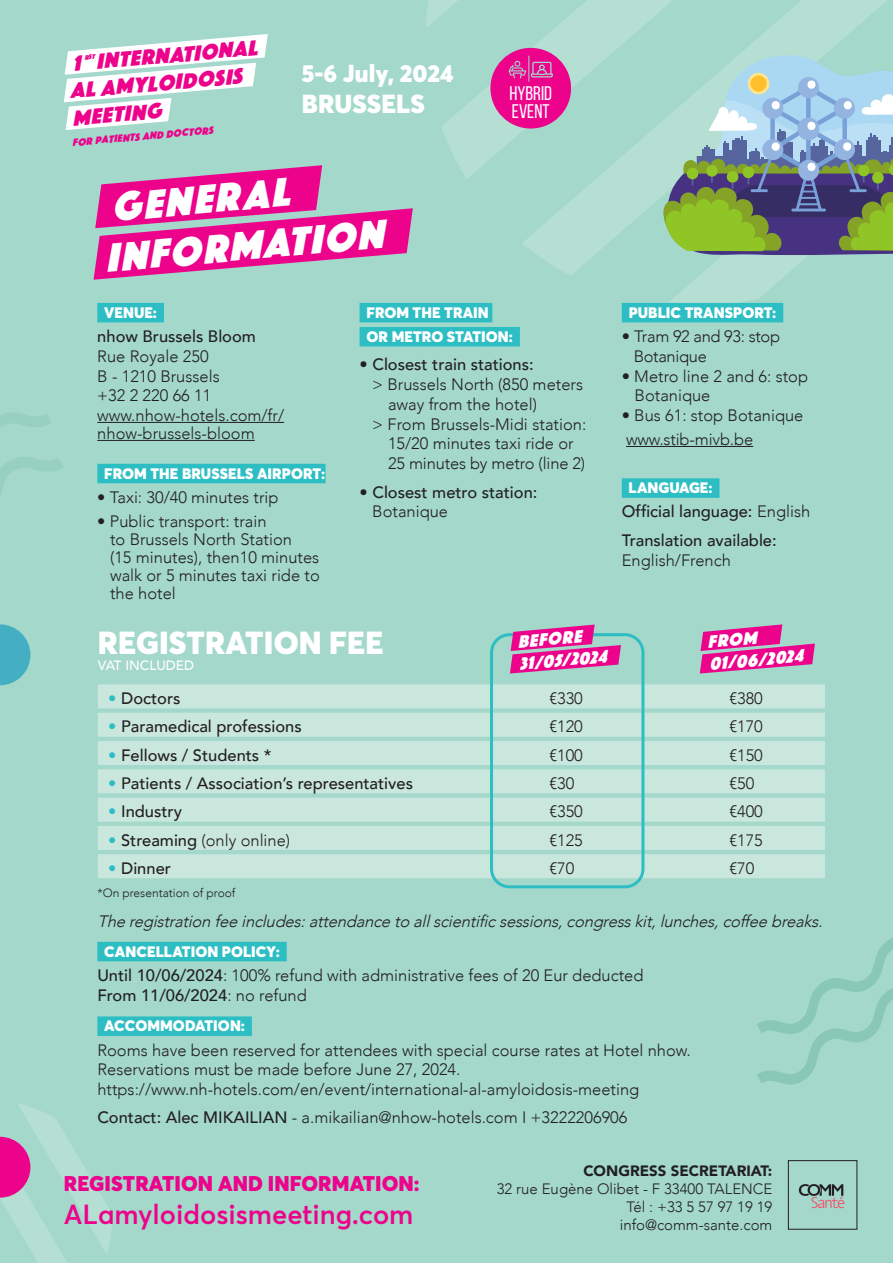
<style>
.page{position:relative;width:893px;height:1263px;background:#a3d8ca}
.page>*{position:absolute;margin:0;border:0;box-sizing:border-box;transform-origin:0 0}
.t1{font:italic 41.85px/50.2px "Phosphate Solid";color:#fff}
.t2{font:900 31.5px "Averta";letter-spacing:.005em;color:#fff}
.t3{font:600 27px "Averta";color:#ed028c}
.t4{font:900 25.8px "Averta";letter-spacing:.005em;color:#fff}
.t5{font:900 24.3px "Averta";color:#fff}
.t6{font:italic 22.5px "Phosphate Solid";color:#ed028c}
.t7{font:900 21px "Averta";letter-spacing:.005em;color:#ed028c}
.t8{font:19.65px/18px "Bebas Neue";color:#fff}
.t9{font:italic 18.3px/21.9px "Phosphate Solid";color:#fff}
.t10{font:300 16.5px/19.8px "Avenir";color:#231f20}
.t11{font:500 16.5px/19.8px "Avenir";color:#231f20}
.t12{font:italic 300 16.5px "Avenir";letter-spacing:-.01em;color:#231f20}
.t13{font:300 16.5px/19.8px "Avenir";letter-spacing:-.02em;color:#231f20}
.t14{font:900 15px "Averta";letter-spacing:.005em;color:#fff}
.t15{font:300 15px "Avenir";color:#231f20}
.t16{font:900 15px "Avenir";color:#231f20}
.t17{font:500 13.5px "Avenir";color:#fff}
.t18{font:300 12px "Avenir";color:#231f20}
.t19{font:italic 10.8px "Phosphate Solid";color:#ed028c}
.s1{font-weight:500}
.s2{font-weight:300}
.s3{color:#2dbec4}
.s4{font-weight:500;color:#2dbec4}
</style>
<div class="page">
<svg style="left:666px;top:276px;width:118px;height:32px;fill:#b6dfd3"></svg>
<svg style="left:522px;top:0;width:365px;height:276px"></svg>
<svg style="left:442px;top:0;width:426px;height:179px"></svg>
<svg style="left:426px;top:0;width:298px;height:28px"></svg>
<svg style="left:0;top:413px;width:63px;height:82px"></svg>
<svg style="left:757px;top:938px;width:136px;height:147px"></svg>
<svg style="left:94px;top:165px;width:319px;height:115px"></svg>
<div style="left:97px;top:303px;width:67px;height:19px;background:#2dbec4"></div>
<hr style="left:97px;top:422px;width:187px;height:1px;background:#231f20">
<hr style="left:97px;top:440px;width:158px;height:1px;background:#231f20">
<div style="left:97px;top:464px;width:229px;height:19px;background:#2dbec4"></div>
<div style="left:360px;top:303px;width:132px;height:19px;background:#2dbec4"></div>
<div style="left:360px;top:327px;width:160px;height:19px;background:#2dbec4"></div>
<div style="left:622px;top:303px;width:161px;height:19px;background:#2dbec4"></div>
<hr style="left:626px;top:446px;width:127px;height:1px;background:#231f20">
<div style="left:622px;top:478px;width:97px;height:20px;background:#2dbec4"></div>
<svg style="left:0;top:624px;width:30px;height:61px"></svg>
<svg style="left:0;top:1103px;width:112px;height:160px"></svg>
<div style="left:97px;top:942px;width:190px;height:19px;background:#2dbec4"></div>
<div style="left:97px;top:1016px;width:155px;height:20px;background:#2dbec4"></div>
<div style="left:788px;top:1160px;width:69px;height:69px;border:1px solid #231f20"></div>
<svg style="left:799px;top:1184px;width:45px;height:24px"></svg>
<div style="left:490px;top:48px;width:81px;height:81px;background:#ed028c;border-radius:50%"></div>
<svg style="left:509px;top:56px;width:44px;height:26px"></svg>
<svg style="left:659px;top:51px;width:234px;height:26px"></svg>
<div style="left:748px;top:73px;width:21px;height:21px;background:#ffe58f;border-radius:50%"></div>
<svg style="left:750px;top:75px;width:17px;height:17px"></svg>
<svg style="left:658px;top:77px;width:235px;height:186px;background:#8aa59c"></svg>
<div style="left:98px;top:684px;width:727px;height:24px;background:#cae7de"></div>
<div style="left:98px;top:713px;width:727px;height:24px;background:#cae7de"></div>
<div style="left:98px;top:741px;width:727px;height:24px;background:#cae7de"></div>
<div style="left:98px;top:769px;width:727px;height:24px;background:#cae7de"></div>
<div style="left:98px;top:798px;width:727px;height:24px;background:#cae7de"></div>
<div style="left:98px;top:826px;width:727px;height:24px;background:#cae7de"></div>
<div style="left:98px;top:854px;width:727px;height:24px;background:#cae7de"></div>
<svg style="left:700px;top:624px;width:115px;height:50px"></svg>
<div style="left:490px;top:633px;width:154px;height:255px;border:3px solid #2dbec4;border-radius:18px"></div>
<svg style="left:510px;top:624px;width:111px;height:50px"></svg>
<svg style="left:64px;top:34px;width:204px;height:96px"></svg>
<p class="t6" style="left:71px;top:48px;width:186px;rotate:-5deg">1 INTERNATIONAL</p>
<p class="t6" style="left:69px;top:75px;width:174px;rotate:-5deg">AL Amyloidosis</p>
<p class="t6" style="left:71px;top:102px;width:90px;rotate:-5deg">Meeting</p>
<p class="t19" style="left:72px;top:135px;width:143px;rotate:-5deg">for patients and doctors</p>
<p class="t5" style="left:302px;top:58px;width:153px">5-6 July, 2024</p>
<p class="t4" style="left:302px;top:88px;width:124px">BRUSSELS</p>
<p class="t1" style="left:98px;top:181px;width:280px;rotate:-5deg">GENERAL<br>INFORMATION</p>
<p class="t8" style="left:509px;top:84px;width:44px">HYBRID<br>EVENT</p>
<p class="t14" style="left:104px;top:303px;width:54px">VENUE:</p>
<p class="t10" style="left:97px;top:326px;width:188px"><span class="s1">nhow Brussels Bloom<br></span>Rue Royale 250<br>B - 1210 Brussels<br>+32 2 220 66 11 www.nhow-hotels.com/fr/</p>
<p class="t10" style="left:97px;top:424px;width:159px">nhow-brussels-bloom</p>
<p class="t14" style="left:104px;top:464px;width:222px">FROM THE BRUSSELS AIRPORT:</p>
<p class="t10" style="left:97px;top:487px;width:183px">• Taxi: 30/40 minutes trip</p>
<p class="t10" style="left:110px;top:512px;width:211px;line-height:18px;text-indent:-13px">• Public transport: train<br>to Brussels North Station<br>(15 minutes), then10 minutes walk or 5 minutes taxi ride to the hotel</p>
<p class="t14" style="left:366px;top:303px;width:124px">FROM THE TRAIN</p>
<p class="t14" style="left:366px;top:327px;width:148px">OR METRO STATION:</p>
<p class="t11" style="left:360px;top:354px;width:176px">• Closest train stations:</p>
<p class="t10" style="left:372px;top:374px;width:212px">&gt; Brussels North (850 meters</p>
<p class="t10" style="left:388px;top:394px;width:150px">away from the hotel)</p>
<p class="t10" style="left:388px;top:414px;width:200px;text-indent:-16px">&gt; From Brussels-Midi station:<br>15/20 minutes taxi ride or<br>25 minutes by metro (line 2)</p>
<p class="t11" style="left:372px;top:481px;width:167px;text-indent:-13px">• Closest metro station:<br><span class="s2">Botanique</span></p>
<p class="t14" style="left:629px;top:303px;width:149px">PUBLIC TRANSPORT:</p>
<p class="t13" style="left:634px;top:326px;width:148px;text-indent:-12px">• Tram 92 and 93: stop<br>Botanique</p>
<p class="t10" style="left:635px;top:366px;width:175px;text-indent:-13px">• Metro line 2 and 6: stop<br>Botanique</p>
<p class="t10" style="left:622px;top:406px;width:183px">• Bus 61: stop Botanique</p>
<p class="t10" style="left:626px;top:430px;width:129px">www.stib-mivb.be</p>
<p class="t14" style="left:629px;top:478px;width:85px">LANGUAGE:</p>
<p class="t11" style="left:622px;top:501px;width:190px">Official language: <span class="s2">English</span></p>
<p class="t11" style="left:622px;top:529px;width:156px">Translation available:<br><span class="s2">English/French</span></p>
<p class="t9" style="left:516px;top:630px;width:89px;rotate:-5deg">before<br>31/05/2024</p>
<p class="t2" style="left:98px;top:622px;width:287px">REGISTRATION FEE</p>
<p class="t17" style="left:98px;top:654px;width:98px">VAT INCLUDED</p>
<p class="t11" style="left:108px;top:688px;width:74px"><span class="s3">•</span> Doctors</p>
<p class="t10" style="left:549px;top:689px;width:35px">€330</p>
<p class="t10" style="left:729px;top:689px;width:35px">€380</p>
<p class="t11" style="left:108px;top:716px;width:195px"><span class="s3">•</span> Paramedical professions</p>
<p class="t10" style="left:549px;top:717px;width:35px">€120</p>
<p class="t10" style="left:729px;top:717px;width:35px">€170</p>
<p class="t11" style="left:108px;top:744px;width:165px"><span class="s3">•</span> Fellows / Students *</p>
<p class="t10" style="left:549px;top:745px;width:35px">€100</p>
<p class="t10" style="left:729px;top:745px;width:35px">€150</p>
<p class="t11" style="left:108px;top:772px;width:306px"><span class="s3">•</span> Patients / Association’s representatives</p>
<p class="t10" style="left:549px;top:773px;width:26px">€30</p>
<p class="t10" style="left:729px;top:773px;width:26px">€50</p>
<p class="t11" style="left:108px;top:801px;width:75px"><span class="s3">•</span> Industry</p>
<p class="t10" style="left:549px;top:802px;width:35px">€350</p>
<p class="t10" style="left:729px;top:802px;width:35px">€400</p>
<p class="t10" style="left:108px;top:830px;width:183px"><span class="s4">•</span> <span class="s1">Streaming</span> (only online)</p>
<p class="t10" style="left:549px;top:830px;width:35px">€125</p>
<p class="t10" style="left:729px;top:830px;width:35px">€175</p>
<p class="t11" style="left:108px;top:857px;width:64px"><span class="s3">•</span> Dinner</p>
<p class="t10" style="left:549px;top:858px;width:26px">€70</p>
<p class="t10" style="left:729px;top:858px;width:26px">€70</p>
<p class="t9" style="left:706px;top:630px;width:95px;rotate:-5deg">from<br>01/06/2024</p>
<p class="t18" style="left:97px;top:885px;width:140px">*On presentation of proof</p>
<p class="t12" style="left:97px;top:911px;width:728px">The registration fee includes: attendance to all scientific sessions, congress kit, lunches, coffee breaks.</p>
<p class="t14" style="left:104px;top:942px;width:177px">CANCELLATION POLICY:</p>
<p class="t10" style="left:97px;top:965px;width:548px"><span class="s1">Until 10/06/2024</span>: 100% refund with administrative fees of 20 Eur deducted<br><span class="s1">From 11/06/2024</span>: no refund</p>
<p class="t14" style="left:104px;top:1016px;width:142px">ACCOMMODATION:</p>
<p class="t10" style="left:97px;top:1040px;width:595px">Rooms have been reserved for attendees with special course rates at Hotel nhow.<br>Reservations must be made before June 27, 2024. https://www.nh-hotels.com/en/event/international-al-amyloidosis-meeting</p>
<p class="t10" style="left:97px;top:1108px;width:532px"><span class="s1">Contact: Alec MIKAILIAN</span> - a.mikailian@nhow-hotels.com I +3222206906</p>
<p class="t7" style="left:64px;top:1170px;width:357px">REGISTRATION AND INFORMATION:</p>
<p class="t3" style="left:64px;top:1195px;width:351px">ALamyloidosismeeting.com</p>
<p class="t16" style="left:583px;top:1158px;width:191px">CONGRESS SECRETARIAT:</p>
<p class="t15" style="left:497px;top:1180px;width:277px">32 rue Eugène Olibet - F 33400 TALENCE</p>
<p class="t15" style="left:626px;top:1198px;width:147px">Tél : +33 5 57 97 19 19</p>
<p class="t15" style="left:620px;top:1216px;width:154px">info@comm-sante.com</p>
</div>
